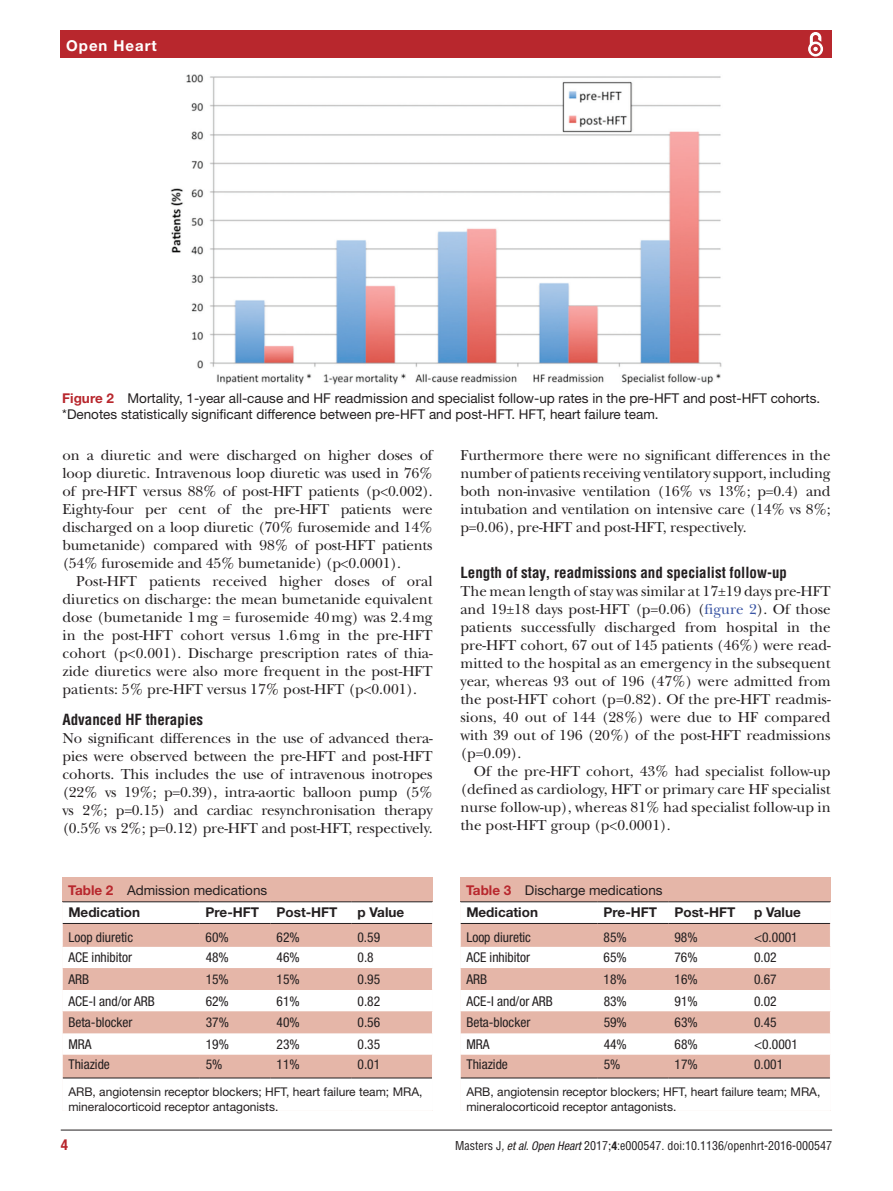
<style>
.page{position:relative;width:893px;height:1191px;background:#fff}
.page>*{position:absolute;margin:0;border:0;box-sizing:border-box;transform-origin:0 0}
.t1{font:15px/18px "New Baskerville";letter-spacing:-.005em;color:#231f20;text-align:justify}
.t2{font:700 condensed 15px "Helvetica";color:#231f20}
.t3{font:700 15px "Helvetica Neue LT Std";letter-spacing:.065em;color:#fff}
.t4{font:700 condensed 15px "Helvetica Neue LT Std";color:#b8272d}
.t5{font:condensed 13.5px "Helvetica Neue LT Std";color:#231f20}
.t6{font:13.5px/22px "Helvetica Neue LT Std";color:#231f20}
.t7{font:700 13.5px "Helvetica Neue LT Std";color:#231f20}
.t8{font:12px/15px "Helvetica Neue LT Std";color:#231f20}
.t9{font:condensed 12px "Helvetica LT Std";color:#231f20}
.s1{font-weight:700;color:#b8272d}
.s2{font-weight:700}
.s3{color:#3853a3}
.s4{font-family:"Helvetica Neue LT Std";font-style:italic}
.s5{font-family:"Helvetica Neue LT Std";font-stretch:normal}
.s6{font-family:"Helvetica Neue LT Std";font-weight:700}
</style>
<div class="page">
<div style="left:61px;top:31px;width:771px;height:27px;background:#b8272d"></div>
<hr style="left:61px;top:1129px;width:771px;height:1px;background:#231f20">
<svg style="left:808px;top:32px;width:15px;height:25px"></svg>
<div style="left:812px;top:45px;width:7px;height:8px;border:1px solid #b8272d;border-radius:50%"></div>
<img style="left:170px;top:74px;width:552px;height:311px">
<div style="left:62px;top:877px;width:370px;height:233px;background:#e5b6a8"></div>
<div style="left:63px;top:902px;width:369px;height:208px;background:#fff"></div>
<svg style="left:63px;top:924px;width:369px;height:153px"></svg>
<hr style="left:62px;top:901px;width:138px;height:1px;background:#231f20">
<hr style="left:62px;top:923px;width:138px;height:1px;background:#231f20">
<hr style="left:200px;top:901px;width:70px;height:1px;background:#231f20">
<hr style="left:200px;top:923px;width:70px;height:1px;background:#231f20">
<hr style="left:270px;top:901px;width:81px;height:1px;background:#231f20">
<hr style="left:270px;top:923px;width:81px;height:1px;background:#231f20">
<hr style="left:351px;top:901px;width:82px;height:1px;background:#231f20">
<hr style="left:351px;top:923px;width:81px;height:1px;background:#231f20">
<hr style="left:200px;top:1077px;width:70px;height:1px;background:#231f20">
<hr style="left:270px;top:1077px;width:81px;height:1px;background:#231f20">
<hr style="left:62px;top:1077px;width:138px;height:1px;background:#231f20">
<hr style="left:351px;top:1077px;width:81px;height:1px;background:#231f20">
<svg style="left:62px;top:902px;width:1px;height:176px"></svg>
<hr style="left:62px;top:1078px;width:1px;height:32px;background:#fff">
<div style="left:460px;top:877px;width:370px;height:233px;background:#e5b6a8"></div>
<div style="left:461px;top:902px;width:369px;height:208px;background:#fff"></div>
<svg style="left:461px;top:924px;width:369px;height:153px"></svg>
<hr style="left:460px;top:901px;width:138px;height:1px;background:#231f20">
<hr style="left:460px;top:923px;width:138px;height:1px;background:#231f20">
<hr style="left:598px;top:901px;width:70px;height:1px;background:#231f20">
<hr style="left:598px;top:923px;width:70px;height:1px;background:#231f20">
<hr style="left:668px;top:901px;width:80px;height:1px;background:#231f20">
<hr style="left:668px;top:923px;width:80px;height:1px;background:#231f20">
<hr style="left:748px;top:901px;width:82px;height:1px;background:#231f20">
<hr style="left:748px;top:923px;width:82px;height:1px;background:#231f20">
<hr style="left:598px;top:1077px;width:70px;height:1px;background:#231f20">
<hr style="left:668px;top:1077px;width:80px;height:1px;background:#231f20">
<hr style="left:460px;top:1077px;width:138px;height:1px;background:#231f20">
<hr style="left:748px;top:1077px;width:82px;height:1px;background:#231f20">
<svg style="left:460px;top:902px;width:1px;height:176px"></svg>
<hr style="left:460px;top:1078px;width:1px;height:32px;background:#fff">
<p class="t3" style="left:66px;top:36px;width:92px">Open Heart</p>
<p class="t6" style="left:62px;top:390px;width:759px;line-height:16.2px"><span class="s1">Figure 2</span> Mortality, 1-year all-cause and HF readmission and specialist follow-up rates in the pre-HFT and post-HFT cohorts. *Denotes statistically significant difference between pre-HFT and post-HFT. HFT, heart failure team.</p>
<p class="t1" style="left:62px;top:446px;width:372px">on a diuretic and were discharged on higher doses of loop diuretic. Intravenous loop diuretic was used in 76% of pre-HFT versus 88% of post-HFT patients (p&lt;0.002).<br>Eighty-four per cent of the pre-HFT patients were discharged on a loop diuretic (70% furosemide and 14% bumetanide) compared with 98% of post-HFT patients (54% furosemide and 45% bumetanide) (p&lt;0.0001).</p>
<p class="t1" style="left:62px;top:572px;width:372px;text-indent:14px">Post-HFT patients received higher doses of oral diuretics on discharge: the mean bumetanide equivalent dose (bumetanide 1mg = furosemide 40mg) was 2.4mg in the post-HFT cohort versus 1.6mg in the pre-HFT cohort (p&lt;0.001). Discharge prescription rates of thia&shy;zide diuretics were also more frequent in the post-HFT patients: 5% pre-HFT versus 17% post-HFT (p&lt;0.001).</p>
<p class="t2" style="left:62px;top:710px;width:142px">Advanced HF therapies</p>
<p class="t1" style="left:62px;top:729px;width:372px">No significant differences in the use of advanced thera&shy;pies were observed between the pre-HFT and post-HFT cohorts. This includes the use of intravenous inotropes (22% vs 19%; p=0.39), intra-aortic balloon pump (5% vs 2%; p=0.15) and cardiac resynchronisation therapy (0.5% vs 2%; p=0.12) pre-HFT and post-HFT, respectively.</p>
<p class="t6" style="left:68px;top:879px;width:201px"><span class="s1">Table 2</span> Admission medications<br><span class="s2">Medication</span></p>
<p class="t7" style="left:206px;top:904px;width:55px">Pre-HFT</p>
<p class="t7" style="left:276px;top:904px;width:63px">Post-HFT</p>
<p class="t7" style="left:357px;top:904px;width:48px">p Value</p>
<p class="t5" style="left:68px;top:929px;width:66px">Loop diuretic</p>
<p class="t5" style="left:206px;top:929px;width:25px">60%</p>
<p class="t5" style="left:277px;top:929px;width:25px">62%</p>
<p class="t5" style="left:357px;top:929px;width:24px">0.59</p>
<p class="t5" style="left:68px;top:949px;width:65px">ACE inhibitor</p>
<p class="t5" style="left:206px;top:949px;width:25px">48%</p>
<p class="t5" style="left:277px;top:949px;width:25px">46%</p>
<p class="t5" style="left:357px;top:949px;width:18px">0.8</p>
<p class="t5" style="left:68px;top:971px;width:22px">ARB</p>
<p class="t5" style="left:206px;top:971px;width:25px">15%</p>
<p class="t5" style="left:277px;top:971px;width:25px">15%</p>
<p class="t5" style="left:358px;top:971px;width:24px">0.95</p>
<p class="t5" style="left:68px;top:993px;width:88px">ACE-I and/or ARB</p>
<p class="t5" style="left:206px;top:993px;width:25px">62%</p>
<p class="t5" style="left:277px;top:993px;width:25px">61%</p>
<p class="t5" style="left:358px;top:993px;width:24px">0.82</p>
<p class="t5" style="left:68px;top:1014px;width:65px">Beta-blocker</p>
<p class="t5" style="left:206px;top:1014px;width:25px">37%</p>
<p class="t5" style="left:277px;top:1014px;width:25px">40%</p>
<p class="t5" style="left:358px;top:1014px;width:24px">0.56</p>
<p class="t5" style="left:68px;top:1036px;width:25px">MRA</p>
<p class="t5" style="left:206px;top:1036px;width:25px">19%</p>
<p class="t5" style="left:277px;top:1036px;width:25px">23%</p>
<p class="t5" style="left:358px;top:1036px;width:24px">0.35</p>
<p class="t5" style="left:68px;top:1056px;width:43px">Thiazide</p>
<p class="t5" style="left:206px;top:1056px;width:18px">5%</p>
<p class="t5" style="left:277px;top:1056px;width:25px">11%</p>
<p class="t5" style="left:358px;top:1056px;width:24px">0.01</p>
<p class="t8" style="left:68px;top:1083px;width:356px">ARB, angiotensin receptor blockers; HFT, heart failure team; MRA, mineralocorticoid receptor antagonists.</p>
<p class="t1" style="left:460px;top:446px;width:372px">Furthermore there were no significant differences in the number of patients receiving ventilatory support, including both non-invasive ventilation (16% vs 13%; p=0.4) and intubation and ventilation on intensive care (14% vs 8%; p=0.06), pre-HFT and post-HFT, respectively.</p>
<p class="t2" style="left:460px;top:563px;width:328px">Length of stay, readmissions and specialist follow-up</p>
<p class="t1" style="left:460px;top:582px;width:372px">The mean length of stay was similar at 17±19 days pre-HFT and 19±18 days post-HFT (p=0.06) (<span class="s3">figure 2</span>). Of those patients successfully discharged from hospital in the pre-HFT cohort, 67 out of 145 patients (46%) were read&shy;mitted to the hospital as an emergency in the subsequent year, whereas 93 out of 196 (47%) were admitted from the post-HFT cohort (p=0.82). Of the pre-HFT readmis&shy;sions, 40 out of 144 (28%) were due to HF compared with 39 out of 196 (20%) of the post-HFT readmissions (p=0.09).</p>
<p class="t1" style="left:460px;top:762px;width:372px;text-indent:13px">Of the pre-HFT cohort, 43% had specialist follow-up (defined as cardiology, HFT or primary care HF specialist nurse follow-up), whereas 81% had specialist follow-up in the post-HFT group (p&lt;0.0001).</p>
<p class="t6" style="left:466px;top:879px;width:198px"><span class="s1">Table 3</span> Discharge medications<br><span class="s2">Medication</span></p>
<p class="t7" style="left:604px;top:904px;width:55px">Pre-HFT</p>
<p class="t7" style="left:674px;top:904px;width:63px">Post-HFT</p>
<p class="t7" style="left:754px;top:904px;width:48px">p Value</p>
<p class="t5" style="left:466px;top:929px;width:66px">Loop diuretic</p>
<p class="t5" style="left:604px;top:929px;width:25px">85%</p>
<p class="t5" style="left:674px;top:929px;width:25px">98%</p>
<p class="t5" style="left:754px;top:929px;width:45px">&lt;0.0001</p>
<p class="t5" style="left:466px;top:949px;width:65px">ACE inhibitor</p>
<p class="t5" style="left:604px;top:949px;width:25px">65%</p>
<p class="t5" style="left:674px;top:949px;width:25px">76%</p>
<p class="t5" style="left:754px;top:949px;width:24px">0.02</p>
<p class="t5" style="left:466px;top:971px;width:22px">ARB</p>
<p class="t5" style="left:604px;top:971px;width:25px">18%</p>
<p class="t5" style="left:674px;top:971px;width:25px">16%</p>
<p class="t5" style="left:754px;top:971px;width:24px">0.67</p>
<p class="t5" style="left:466px;top:993px;width:88px">ACE-I and/or ARB</p>
<p class="t5" style="left:604px;top:993px;width:25px">83%</p>
<p class="t5" style="left:674px;top:993px;width:25px">91%</p>
<p class="t5" style="left:754px;top:993px;width:24px">0.02</p>
<p class="t5" style="left:466px;top:1014px;width:65px">Beta-blocker</p>
<p class="t5" style="left:604px;top:1014px;width:25px">59%</p>
<p class="t5" style="left:674px;top:1014px;width:25px">63%</p>
<p class="t5" style="left:754px;top:1014px;width:24px">0.45</p>
<p class="t5" style="left:466px;top:1036px;width:25px">MRA</p>
<p class="t5" style="left:604px;top:1036px;width:25px">44%</p>
<p class="t5" style="left:675px;top:1036px;width:25px">68%</p>
<p class="t5" style="left:754px;top:1036px;width:45px">&lt;0.0001</p>
<p class="t5" style="left:466px;top:1056px;width:43px">Thiazide</p>
<p class="t5" style="left:604px;top:1056px;width:18px">5%</p>
<p class="t5" style="left:675px;top:1056px;width:25px">17%</p>
<p class="t5" style="left:754px;top:1056px;width:31px">0.001</p>
<p class="t8" style="left:466px;top:1083px;width:356px">ARB, angiotensin receptor blockers; HFT, heart failure team; MRA, mineralocorticoid receptor antagonists.</p>
<p class="t4" style="left:61px;top:1135px;width:9px">4</p>
<p class="t9" style="left:455px;top:1137px;width:378px">Masters J<span class="s4">, et al. Open Heart</span> 2017<span class="s5">;</span><span class="s6">4</span>:e000547. doi:10.1136/openhrt-2016-000547</p>
</div>
